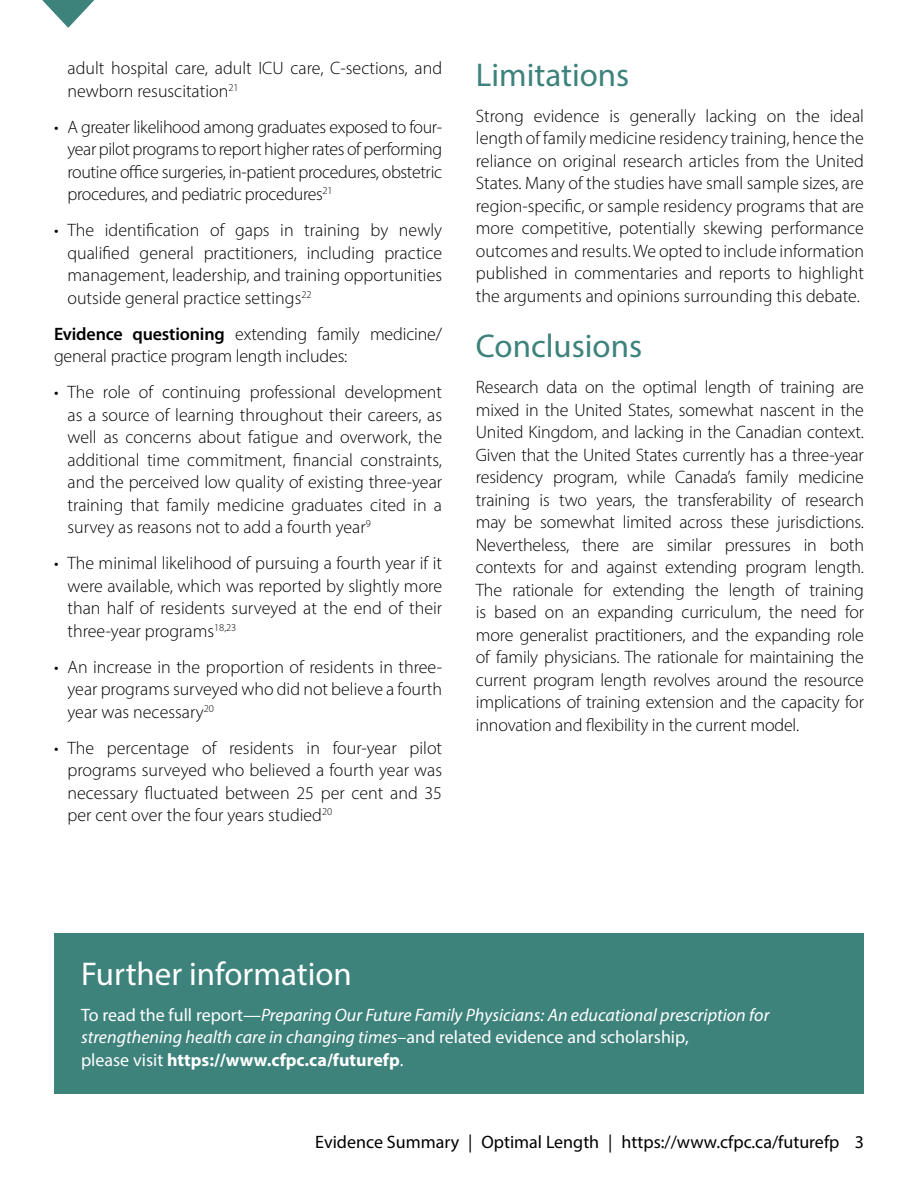
<style>
.page{position:relative;width:918px;height:1188px;background:#fff}
.page>*{position:absolute;margin:0;border:0;box-sizing:border-box;transform-origin:0 0}
.t1{font:33px "Myriad Pro";color:#3d827b}
.t2{font:33px "Myriad Pro";color:#fff}
.t3{font:300 18px/22.5px "Myriad Pro";color:#000;text-align:justify}
.t4{font:italic 18px/22.5px "Myriad Pro";color:#fff}
.t5{font:18px "Myriad Pro";color:#000}
.s1{font-weight:600}
.s2{font-style:normal}
.s3{font-weight:700;font-style:normal}
</style>
<div class="page">
<svg style="left:42px;top:0;width:52px;height:28px"></svg>
<div style="left:54px;top:933px;width:810px;height:161px;background:#3d827b"></div>
<p class="t3" style="left:68px;top:57px;width:376px">adult hospital care, adult ICU care, C-sections, and newborn resuscitation<sup>21</sup></p>
<p class="t3" style="left:68px;top:115px;width:376px;text-indent:-14px">• A greater likelihood among graduates exposed to four&shy;year pilot programs to report higher rates of performing routine office surgeries, in-patient procedures, obstetric procedures, and pediatric procedures<sup>21</sup></p>
<p class="t3" style="left:68px;top:219px;width:376px;text-indent:-14px">• The identification of gaps in training by newly qualified general practitioners, including practice management, leadership, and training opportunities outside general practice settings<sup>22</sup></p>
<p class="t3" style="left:54px;top:322px;width:390px"><span class="s1">Evidence questioning</span> extending family medicine/ general practice program length includes:</p>
<p class="t3" style="left:68px;top:381px;width:376px;text-indent:-14px">• The role of continuing professional development as a source of learning throughout their careers, as well as concerns about fatigue and overwork, the additional time commitment, financial constraints, and the perceived low quality of existing three-year training that family medicine graduates cited in a survey as reasons not to add a fourth year<sup>9</sup></p>
<p class="t3" style="left:68px;top:552px;width:376px;text-indent:-14px">• The minimal likelihood of pursuing a fourth year if it were available, which was reported by slightly more than half of residents surveyed at the end of their three-year programs<sup>18,23</sup></p>
<p class="t3" style="left:68px;top:655px;width:376px;text-indent:-14px">• An increase in the proportion of residents in three&shy;year programs surveyed who did not believe a fourth year was necessary<sup>20</sup></p>
<p class="t3" style="left:68px;top:736px;width:376px;text-indent:-14px">• The percentage of residents in four-year pilot programs surveyed who believed a fourth year was necessary fluctuated between 25 per cent and 35 per cent over the four years studied<sup>20</sup></p>
<h2 class="t1" style="left:476px;top:54px;width:155px">Limitations</h2>
<p class="t3" style="left:476px;top:104px;width:390px">Strong evidence is generally lacking on the ideal length of family medicine residency training, hence the reliance on original research articles from the United States. Many of the studies have small sample sizes, are region-specific, or sample residency programs that are more competitive, potentially skewing performance outcomes and results. We opted to include information published in commentaries and reports to highlight the arguments and opinions surrounding this debate.</p>
<h2 class="t1" style="left:476px;top:326px;width:168px">Conclusions</h2>
<p class="t3" style="left:476px;top:376px;width:390px">Research data on the optimal length of training are mixed in the United States, somewhat nascent in the United Kingdom, and lacking in the Canadian context.<br>Given that the United States currently has a three-year residency program, while Canada’s family medicine training is two years, the transferability of research may be somewhat limited across these jurisdictions.<br>Nevertheless, there are similar pressures in both contexts for and against extending program length.<br>The rationale for extending the length of training is based on an expanding curriculum, the need for more generalist practitioners, and the expanding role of family physicians. The rationale for maintaining the current program length revolves around the resource implications of training extension and the capacity for innovation and flexibility in the current model.</p>
<h2 class="t2" style="left:81px;top:953px;width:272px">Further information</h2>
<p class="t4" style="left:81px;top:1003px;width:690px"><span class="s2">To read the full report—</span>Preparing Our Future Family Physicians: An educational prescription for strengthening health care in changing times<span class="s2">–and related evidence and scholarship,<br>please visit</span> <span class="s3">https://www.cfpc.ca/futurefp</span><span class="s2">.</span></p>
<p class="t5" style="left:315px;top:1130px;width:550px">Evidence Summary | Optimal Length | https://www.cfpc.ca/futurefp 3</p>
</div>
